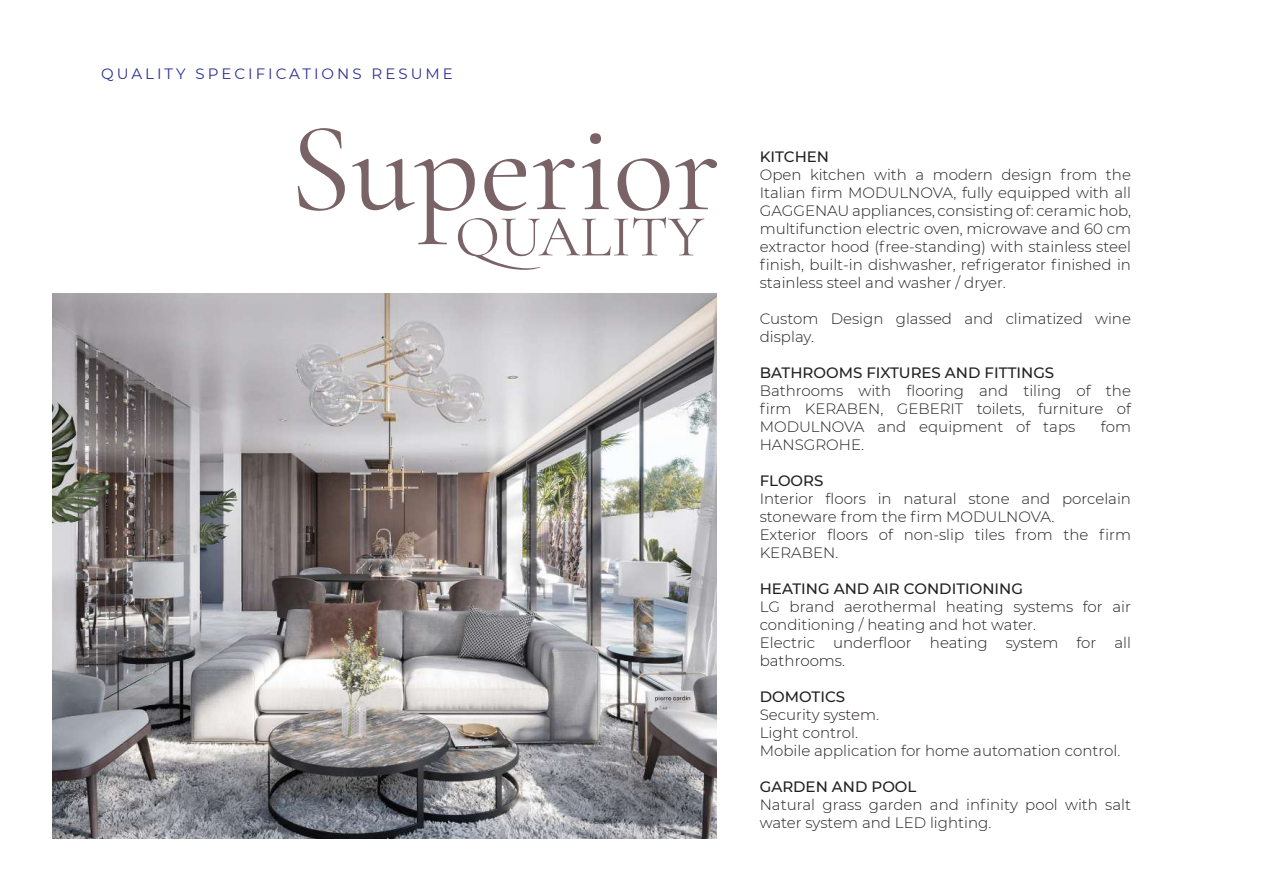
<style>
.page{position:relative;width:1263px;height:893px;background:#fff}
.page>*{position:absolute;margin:0;border:0;box-sizing:border-box;transform-origin:0 0}
.t1{font:127.5px "Cormorant Garamond";color:#796367}
.t2{font:58.8px "Cormorant Garamond";color:#796367}
.t3{font:300 15px/18px "Montserrat";color:#231f20}
.t4{font:500 15px "Montserrat";color:#231f20}
.t5{font:15px "Montserrat";letter-spacing:.2em;color:#2e3092}
</style>
<div class="page">
<img style="left:53px;top:293px;width:663px;height:546px">
<p class="t5" style="left:101px;top:63px;width:353px">QUALITY SPECIFICATIONS RESUME</p>
<h1 class="t1" style="left:289px;top:91px;width:433px">Superior</h1>
<h2 class="t2" style="left:455px;top:201px;width:250px">QUALITY</h2>
<p class="t4" style="left:760px;top:146px;width:71px">KITCHEN</p>
<p class="t3" style="left:760px;top:165px;width:373px;text-align:justify">Open kitchen with a modern design from the Italian firm MODULNOVA, fully equipped with all GAGGENAU appliances, consisting of: ceramic hob, multifunction electric oven, microwave and 60 cm extractor hood (free-standing) with stainless steel finish, built-in dishwasher, refrigerator finished in stainless steel and washer / dryer.</p>
<p class="t3" style="left:760px;top:309px;width:373px">Custom Design glassed and climatized wine display.</p>
<p class="t4" style="left:760px;top:362px;width:296px">BATHROOMS FIXTURES AND FITTINGS</p>
<p class="t3" style="left:760px;top:381px;width:373px;text-align:justify">Bathrooms with flooring and tiling of the firm KERABEN, GEBERIT toilets, furniture of MODULNOVA and equipment of taps</p>
<p class="t3" style="left:1101px;top:417px;width:32px">fom</p>
<p class="t3" style="left:760px;top:435px;width:106px">HANSGROHE.</p>
<p class="t4" style="left:760px;top:470px;width:65px">FLOORS</p>
<p class="t3" style="left:760px;top:489px;width:373px">Interior floors in natural stone and porcelain stoneware from the firm MODULNOVA.<br>Exterior floors of non-slip tiles from the firm KERABEN.</p>
<p class="t4" style="left:760px;top:578px;width:265px">HEATING AND AIR CONDITIONING</p>
<p class="t3" style="left:760px;top:597px;width:373px">LG brand aerothermal heating systems for air conditioning / heating and hot water.<br>Electric underfloor heating system for all bathrooms.</p>
<p class="t4" style="left:760px;top:686px;width:87px">DOMOTICS</p>
<p class="t3" style="left:760px;top:705px;width:362px">Security system.<br>Light control.<br>Mobile application for home automation control.</p>
<p class="t4" style="left:760px;top:776px;width:158px">GARDEN AND POOL</p>
<p class="t3" style="left:760px;top:795px;width:373px">Natural grass garden and infinity pool with salt water system and LED lighting.</p>
</div>
